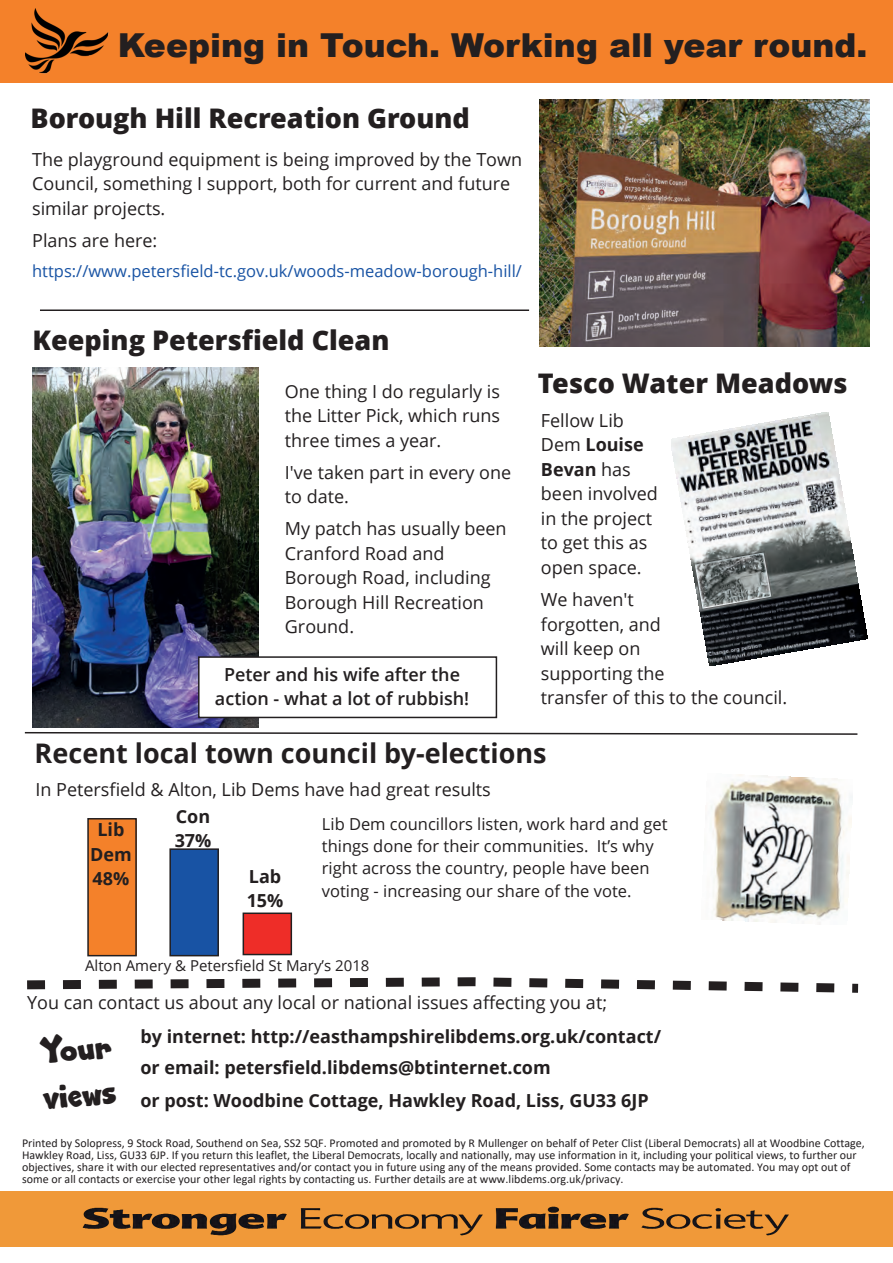
<style>
.page{position:relative;width:893px;height:1263px;background:#fff}
.page>*{position:absolute;margin:0;border:0;box-sizing:border-box;transform-origin:0 0}
.t1{font:36px/46.2px "Apple Boy BTN";color:#231f20}
.t2{font:900 33px "Arial";color:#231f20}
.t3{font:800 27px "Open Sans";color:#231f20}
.t4{font:700 27px "Open Sans";color:#231f20}
.t5{font:18px/24.6px "Open Sans";color:#231f20}
.t6{font:700 18px/24.6px "Open Sans";color:#231f20}
.t7{font:600 18px/24.6px "Open Sans";color:#231f20;text-align:center}
.t8{font:16.5px/22.5px "Open Sans";color:#231f20}
.t9{font:16.5px "Open Sans";color:#1853a4}
.t10{font:15px "Open Sans";color:#231f20}
.t11{font:12px/12px "Calibri";color:#231f20}
.s1{font-weight:700}
</style>
<div class="page">
<img style="left:33px;top:367px;width:225px;height:361px">
<div style="left:0;top:0;width:893px;height:82px;background:#f4812a"></div>
<img style="left:26px;top:9px;width:82px;height:65px">
<svg style="left:27px;top:977px;width:832px;height:16px"></svg>
<div style="left:0;top:1191px;width:893px;height:55px;background:#f09939"></div>
<img style="left:82px;top:1206px;width:707px;height:30px">
<img style="left:711px;top:774px;width:141px;height:151px">
<svg style="left:24px;top:732px;width:834px;height:3px"></svg>
<hr style="left:40px;top:309px;width:489px;height:2px;background:#231f20">
<img style="left:539px;top:99px;width:330px;height:248px">
<div style="left:88px;top:819px;width:48px;height:137px;background:#f4812a"></div>
<div style="left:87px;top:818px;width:50px;height:138px;border:2px solid #231f20"></div>
<div style="left:170px;top:849px;width:48px;height:107px;background:#1853a4"></div>
<div style="left:169px;top:848px;width:50px;height:108px;border:2px solid #231f20"></div>
<div style="left:243px;top:913px;width:48px;height:41px;background:#ee2d28"></div>
<div style="left:243px;top:912px;width:49px;height:43px;border:2px solid #231f20"></div>
<img style="left:671px;top:412px;width:196px;height:254px">
<div style="left:199px;top:657px;width:297px;height:60px;background:#fff"></div>
<div style="left:198px;top:656px;width:299px;height:62px;border:2px solid #231f20"></div>
<h2 class="t2" style="left:118px;top:33px;width:751px">Keeping in Touch. Working all year round.</h2>
<h3 class="t3" style="left:30px;top:107px;width:441px">Borough Hill Recreation Ground</h3>
<p class="t5" style="left:32px;top:149px;width:492px">The playground equipment is being improved by the Town<br>Council, something I support, both for current and future similar projects.</p>
<p class="t5" style="left:32px;top:230px;width:127px">Plans are here:</p>
<p class="t9" style="left:32px;top:264px;width:491px">https://www.petersfield-tc.gov.uk/woods-meadow-borough-hill/</p>
<h3 class="t3" style="left:32px;top:329px;width:359px">Keeping Petersfield Clean</h3>
<p class="t5" style="left:285px;top:380px;width:217px;text-align:justify">One thing I do regularly is the Litter Pick, which runs three times a year.</p>
<p class="t5" style="left:285px;top:462px;width:228px">I've taken part in every one to date.</p>
<p class="t5" style="left:285px;top:518px;width:223px">My patch has usually been<br>Cranford Road and<br>Borough Road, including<br>Borough Hill Recreation<br>Ground.</p>
<p class="t7" style="left:215px;top:664px;width:256px">Peter and his wife after the action - what a lot of rubbish!</p>
<h3 class="t3" style="left:538px;top:373px;width:311px">Tesco Water Meadows</h3>
<p class="t5" style="left:541px;top:410px;width:119px">Fellow Lib<br>Dem <span class="s1">Louise<br>Bevan</span> has been involved in the project to get this as open space.</p>
<p class="t5" style="left:541px;top:589px;width:248px">We haven't<br>forgotten, and<br>will keep on<br>supporting the<br>transfer of this to the council.</p>
<h3 class="t4" style="left:35px;top:743px;width:514px">Recent local town council by-elections</h3>
<p class="t5" style="left:36px;top:779px;width:457px">In Petersfield &amp; Alton, Lib Dems have had great results</p>
<p class="t6" style="left:90px;top:819px;width:43px;text-align:center">Lib<br>Dem<br>48%</p>
<p class="t6" style="left:175px;top:806px;width:38px">Con<br>37%</p>
<p class="t6" style="left:247px;top:866px;width:38px">Lab<br>15%</p>
<p class="t8" style="left:322px;top:814px;width:347px">Lib Dem councillors listen, work hard and get things done for their communities. It’s why right across the country, people have been voting - increasing our share of the vote.</p>
<p class="t10" style="left:85px;top:960px;width:286px">Alton Amery &amp; Petersfield St Mary’s 2018</p>
<p class="t5" style="left:27px;top:992px;width:581px">You can contact us about any local or national issues affecting you at;</p>
<h1 class="t1" style="left:37px;top:1028px;width:75px;rotate:-5deg">Your views</h1>
<p class="t6" style="left:140px;top:1026px;width:522px">by internet: http://easthampshirelibdems.org.uk/contact/</p>
<p class="t6" style="left:140px;top:1057px;width:412px">or email: petersfield.libdems@btinternet.com</p>
<p class="t6" style="left:140px;top:1090px;width:510px">or post: Woodbine Cottage, Hawkley Road, Liss, GU33 6JP</p>
<p class="t11" style="left:22px;top:1138px;width:844px">Printed by Solopress, 9 Stock Road, Southend on Sea, SS2 5QF. Promoted and promoted by R Mullenger on behalf of Peter Clist (Liberal Democrats) all at Woodbine Cottage, Hawkley Road, Liss, GU33 6JP. If you return this leaflet, the Liberal Democrats, locally and nationally, may use information in it, including your political views, to further our objectives, share it with our elected representatives and/or contact you in future using any of the means provided. Some contacts may be automated. You may opt out of some or all contacts or exercise your other legal rights by contacting us. Further details are at www.libdems.org.uk/privacy.</p>
</div>
